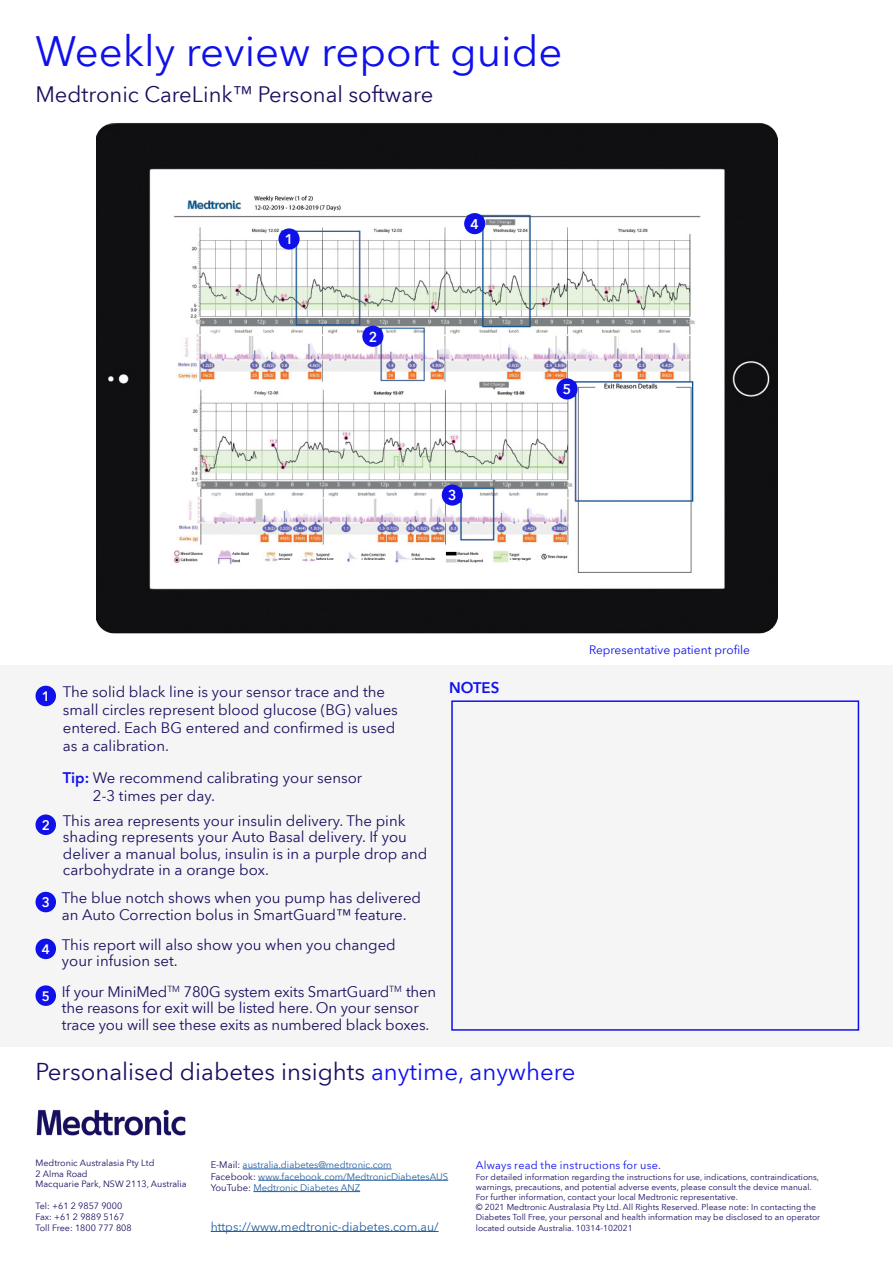
<style>
.page{position:relative;width:893px;height:1263px;background:#fff}
.page>*{position:absolute;margin:0;border:0;box-sizing:border-box;transform-origin:0 0}
.t1{font:42px "Avenir Next World";color:#1010eb}
.t2{font:24px "Avenir Next World";color:#170f5f}
.t3{font:22.05px "Avenir Next World";color:#170f5f}
.t4{font:15px/16.5px "Avenir Next World";color:#170f5f}
.t5{font:600 15px "Avenir Next World";color:#1010eb}
.t6{font:600 13.8px "Avenir Next World";color:#fff}
.t7{font:600 13.35px "Avenir Next World";color:#fff}
.t8{font:12.15px "Avenir Next World";color:#215e9e}
.t9{font:12px "Avenir Next World";color:#1010eb}
.t10{font:10.95px "Avenir Next World";letter-spacing:.02em;color:#1010eb}
.t11{font:9.45px/11.4px "Avenir Next World";color:#215e9e}
.t12{font:9px/10.8px "Avenir Next World";color:#170f5f}
.t13{font:8.55px/10.2px "Avenir Next World";color:#170f5f}
.s1{font-size:19.5px}
.s2{font-weight:600;color:#1010eb}
.s3{color:#1010eb}
.s4{color:#170f5f}
</style>
<div class="page">
<div style="left:0;top:665px;width:893px;height:382px;background:#f5f5f5"></div>
<div style="left:451px;top:700px;width:408px;height:331px;border:2px solid #1010eb"></div>
<hr style="left:243px;top:1169px;width:149px;height:1px;background:#215e9e">
<hr style="left:258px;top:1180px;width:190px;height:1px;background:#215e9e">
<hr style="left:253px;top:1191px;width:107px;height:1px;background:#215e9e">
<hr style="left:211px;top:1231px;width:228px;height:1px;background:#215e9e">
<img style="left:36px;top:1109px;width:150px;height:27px">
<div style="left:36px;top:686px;width:20px;height:20px;background:#1010eb;border-radius:50%"></div>
<div style="left:36px;top:814px;width:20px;height:21px;background:#1010eb;border-radius:50%"></div>
<div style="left:36px;top:892px;width:20px;height:20px;background:#1010eb;border-radius:50%"></div>
<img style="left:97px;top:123px;width:681px;height:511px">
<div style="left:36px;top:938px;width:20px;height:21px;background:#1010eb;border-radius:50%"></div>
<div style="left:36px;top:985px;width:20px;height:21px;background:#1010eb;border-radius:50%"></div>
<div style="left:278px;top:228px;width:22px;height:22px;background:#1010eb;border-radius:50%"></div>
<div style="left:362px;top:326px;width:21px;height:21px;background:#1010eb;border-radius:50%"></div>
<div style="left:442px;top:484px;width:21px;height:22px;background:#1010eb;border-radius:50%"></div>
<div style="left:464px;top:213px;width:21px;height:21px;background:#1010eb;border-radius:50%"></div>
<div style="left:556px;top:378px;width:22px;height:21px;background:#1010eb;border-radius:50%"></div>
<h1 class="t1" style="left:35px;top:17px;width:528px">Weekly review report guide</h1>
<h3 class="t3" style="left:35px;top:76px;width:399px">Medtronic CareLink<span class="s1">™</span> Personal software</h3>
<p class="t6" style="left:285px;top:231px;width:10px">1</p>
<p class="t6" style="left:369px;top:329px;width:10px">2</p>
<p class="t6" style="left:470px;top:216px;width:10px">4</p>
<p class="t6" style="left:448px;top:487px;width:10px">3</p>
<p class="t6" style="left:563px;top:381px;width:10px">5</p>
<p class="t7" style="left:42px;top:689px;width:10px">1</p>
<p class="t7" style="left:42px;top:817px;width:10px">2</p>
<p class="t7" style="left:42px;top:895px;width:10px">3</p>
<p class="t4" style="left:63px;top:683px;width:336px;line-height:18px">The solid black line is your sensor trace and the small circles represent blood glucose (BG) values entered. Each BG entered and confirmed is used as a calibration.</p>
<p class="t4" style="left:93px;top:768px;width:271px;line-height:18px;text-indent:-30px"><span class="s2">Tip:</span> We recommend calibrating your sensor<br>2-3 times per day.</p>
<p class="t4" style="left:63px;top:812px;width:366px">This area represents your insulin delivery. The pink shading represents your Auto Basal delivery. If you deliver a manual bolus, insulin is in a purple drop and carbohydrate in a orange box.</p>
<p class="t4" style="left:62px;top:890px;width:361px">The blue notch shows when you pump has delivered an Auto Correction bolus in SmartGuard™ feature.</p>
<p class="t4" style="left:62px;top:937px;width:335px">This report will also show you when you changed your infusion set.</p>
<p class="t7" style="left:42px;top:941px;width:10px">4</p>
<p class="t4" style="left:62px;top:983px;width:376px;text-indent:-20px"><sub>5</sub> If your MiniMed<sup>TM</sup> 780G system exits SmartGuard<sup>TM</sup> then the reasons for exit will be listed here. On your sensor trace you will see these exits as numbered black boxes.</p>
<p class="t5" style="left:449px;top:679px;width:52px">NOTES</p>
<h2 class="t2" style="left:36px;top:1052px;width:542px">Personalised diabetes insights <span class="s3">anytime, anywhere</span></h2>
<p class="t9" style="left:589px;top:640px;width:163px">Representative patient profile</p>
<p class="t12" style="left:36px;top:1157px;width:153px">Medtronic Australasia Pty Ltd<br>2 Alma Road<br>Macquarie Park, NSW 2113, Australia</p>
<p class="t12" style="left:36px;top:1200px;width:98px">Tel: +61 2 9857 9000<br>Fax: +61 2 9889 5167<br>Toll Free: 1800 777 808</p>
<p class="t11" style="left:211px;top:1159px;width:239px"><span class="s4">E-Mail:</span> australia.diabetes@medtronic.com<br><span class="s4">Facebook:</span> www.facebook.com/MedtronicDiabetesAUS<br><span class="s4">YouTube:</span> Medtronic Diabetes ANZ</p>
<p class="t8" style="left:211px;top:1216px;width:229px">https://www.medtronic-diabetes.com.au/</p>
<p class="t10" style="left:476px;top:1157px;width:187px">Always read the instructions for use.</p>
<p class="t13" style="left:476px;top:1171px;width:346px">For detailed information regarding the instructions for use, indications, contraindications, warnings, precautions, and potential adverse events, please consult the device manual.<br>For further information, contact your local Medtronic representative.<br>© 2021 Medtronic Australasia Pty Ltd. All Rights Reserved. Please note: In contacting the Diabetes Toll Free, your personal and health information may be disclosed to an operator located outside Australia. 10314-102021</p>
</div>
